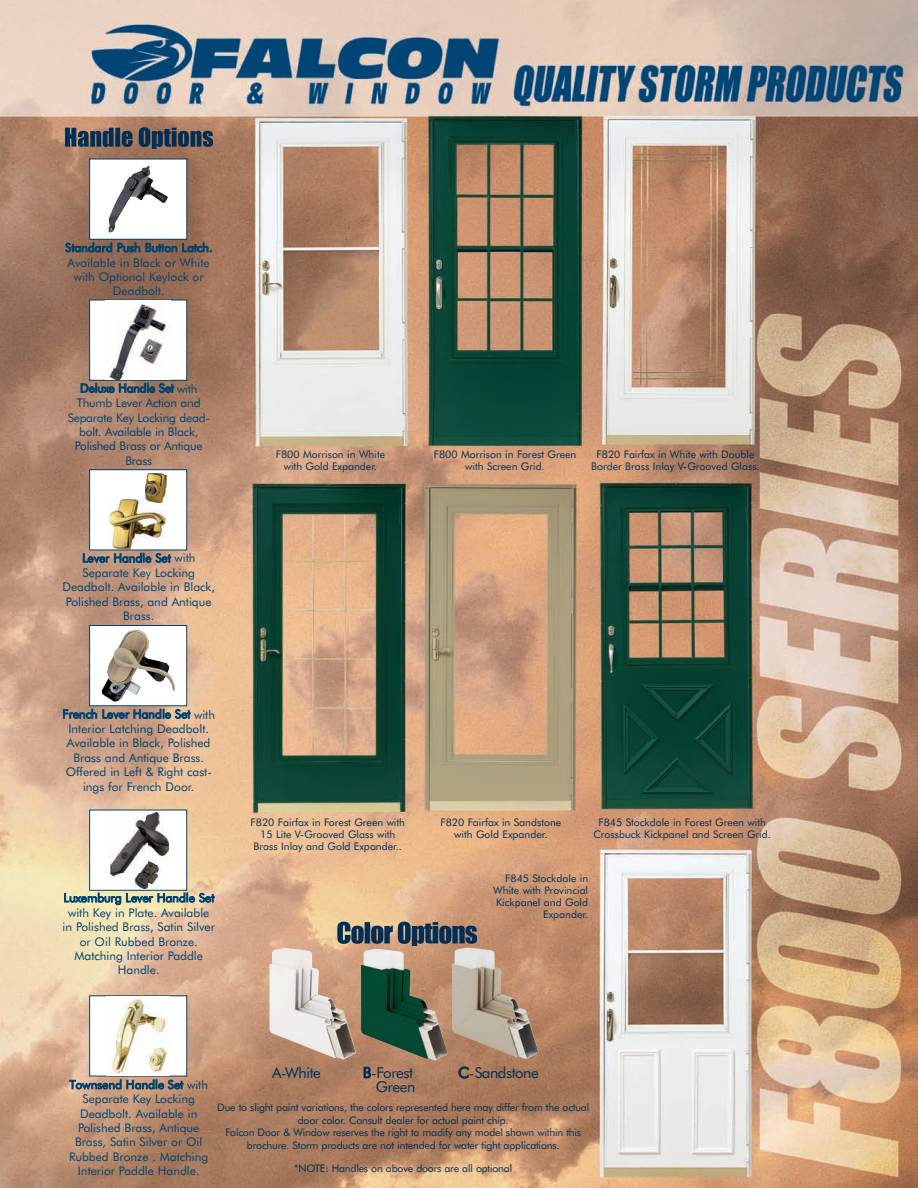
<style>
.page{position:relative;width:918px;height:1188px;background:#fff}
.page>*{position:absolute;margin:0;border:0;box-sizing:border-box;transform-origin:0 0}
.t1{font:15px "Futura BT";letter-spacing:-.03em;color:#002e54}
.t2{font:12px/14.4px "Futura BT";color:#004270;text-align:center}
.t3{font:12px/14.4px "Futura BT";letter-spacing:-.02em;color:#004270;text-align:center}
.t4{font:10.5px/12px "Futura BT";color:#002e54;text-align:center}
.t5{font:10.5px/12.6px "Futura BT";letter-spacing:-.02em;color:#002e54;text-align:center}
</style>
<div class="page">
<img style="left:0;top:0;width:918px;height:1188px">
<svg style="left:337px;top:922px;width:140px;height:24px;background:#586067"></svg>
<img style="left:269px;top:948px;width:87px;height:112px">
<img style="left:361px;top:949px;width:87px;height:111px">
<img style="left:452px;top:948px;width:87px;height:111px">
<svg style="left:65px;top:127px;width:148px;height:22px;background:#4c515a"></svg>
<div style="left:90px;top:159px;width:96px;height:80px;background:#fff"></div>
<img style="left:108px;top:166px;width:60px;height:67px">
<div style="left:89px;top:159px;width:98px;height:81px;border:1px solid #004270"></div>
<div style="left:90px;top:300px;width:96px;height:80px;background:#fff"></div>
<div style="left:89px;top:300px;width:98px;height:81px;border:1px solid #004270"></div>
<img style="left:106px;top:300px;width:65px;height:80px">
<div style="left:90px;top:626px;width:96px;height:79px;background:#fff"></div>
<img style="left:102px;top:630px;width:73px;height:72px">
<div style="left:89px;top:625px;width:98px;height:81px;border:1px solid #004270"></div>
<div style="left:90px;top:810px;width:96px;height:80px;background:#fff"></div>
<img style="left:111px;top:813px;width:58px;height:75px">
<div style="left:89px;top:810px;width:98px;height:81px;border:1px solid #004270"></div>
<div style="left:90px;top:996px;width:96px;height:80px;background:#fff"></div>
<div style="left:89px;top:995px;width:98px;height:81px;border:1px solid #004270"></div>
<img style="left:106px;top:996px;width:64px;height:80px">
<div style="left:90px;top:470px;width:96px;height:80px;background:#fff"></div>
<img style="left:145px;top:473px;width:22px;height:28px">
<img style="left:110px;top:499px;width:55px;height:49px">
<img style="left:145px;top:499px;width:20px;height:4px">
<div style="left:89px;top:469px;width:98px;height:81px;border:1px solid #004270"></div>
<p class="t2" style="left:65px;top:240px;width:149px">Standard Push Button Latch.<br>Available in Black or White with Optional Keylock or<br>Deadbolt.</p>
<p class="t3" style="left:68px;top:381px;width:143px">Deluxe Handle Set with<br>Thumb Lever Action and<br>Separate Key Locking dead&shy;bolt. Available in Black,<br>Polished Brass or Antique<br>Brass</p>
<p class="t2" style="left:62px;top:551px;width:154px">Lever Handle Set with<br>Separate Key Locking<br>Deadbolt. Available in Black,<br>Polished Brass, and Antique<br>Brass.</p>
<p class="t2" style="left:62px;top:707px;width:154px">French Lever Handle Set with<br>Interior Latching Deadbolt.<br>Available in Black, Polished<br>Brass and Antique Brass.<br>Offered in Left &amp; Right cast&shy;ings for French Door.</p>
<p class="t2" style="left:63px;top:891px;width:154px">Luxemburg Lever Handle Set with Key in Plate. Available in Polished Brass, Satin Silver or Oil Rubbed Bronze.<br>Matching Interior Paddle<br>Handle.</p>
<p class="t4" style="left:276px;top:448px;width:111px">F800 Morrison in White with Gold Expander.</p>
<p class="t4" style="left:434px;top:448px;width:144px">F800 Morrison in Forest Green with Screen Grid.</p>
<p class="t4" style="left:591px;top:448px;width:170px">F820 Fairfax in White with Double<br>Border Brass Inlay V-Grooved Glass.</p>
<p class="t4" style="left:251px;top:816px;width:156px">F820 Fairfax in Forest Green with<br>15 Lite V-Grooved Glass with<br>Brass Inlay and Gold Expander..</p>
<p class="t4" style="left:440px;top:816px;width:122px">F820 Fairfax in Sandstone with Gold Expander.</p>
<p class="t4" style="left:593px;top:816px;width:179px">F845 Stockdale in Forest Green with<br>Crossbuck Kickpanel and Screen Grid.</p>
<p class="t4" style="left:493px;top:873px;width:96px;text-align:right">F845 Stockdale in<br>White with Provincial<br>Kickpanel and Gold<br>Expander.</p>
<p class="t2" style="left:69px;top:1077px;width:141px">Townsend Handle Set with<br>Separate Key Locking<br>Deadbolt. Available in<br>Polished Brass, Antique<br>Brass, Satin Silver or Oil<br>Rubbed Bronze . Matching<br>Interior Paddle Handle.</p>
<p class="t1" style="left:272px;top:1064px;width:50px">A-White</p>
<p class="t1" style="left:363px;top:1064px;width:52px">B-Forest</p>
<p class="t1" style="left:458px;top:1064px;width:82px">C-Sandstone</p>
<p class="t1" style="left:376px;top:1078px;width:41px">Green</p>
<p class="t5" style="left:217px;top:1101px;width:374px">Due to slight paint variations, the colors represented here may differ from the actual door color. Consult dealer for actual paint chip.<br>Falcon Door &amp; Window reserves the right to madify any model shown within this brochure. Storm products are not intended for water tight applications.</p>
<p class="t5" style="left:294px;top:1162px;width:219px">*NOTE: Handles on above doors are all optional</p>
</div>
